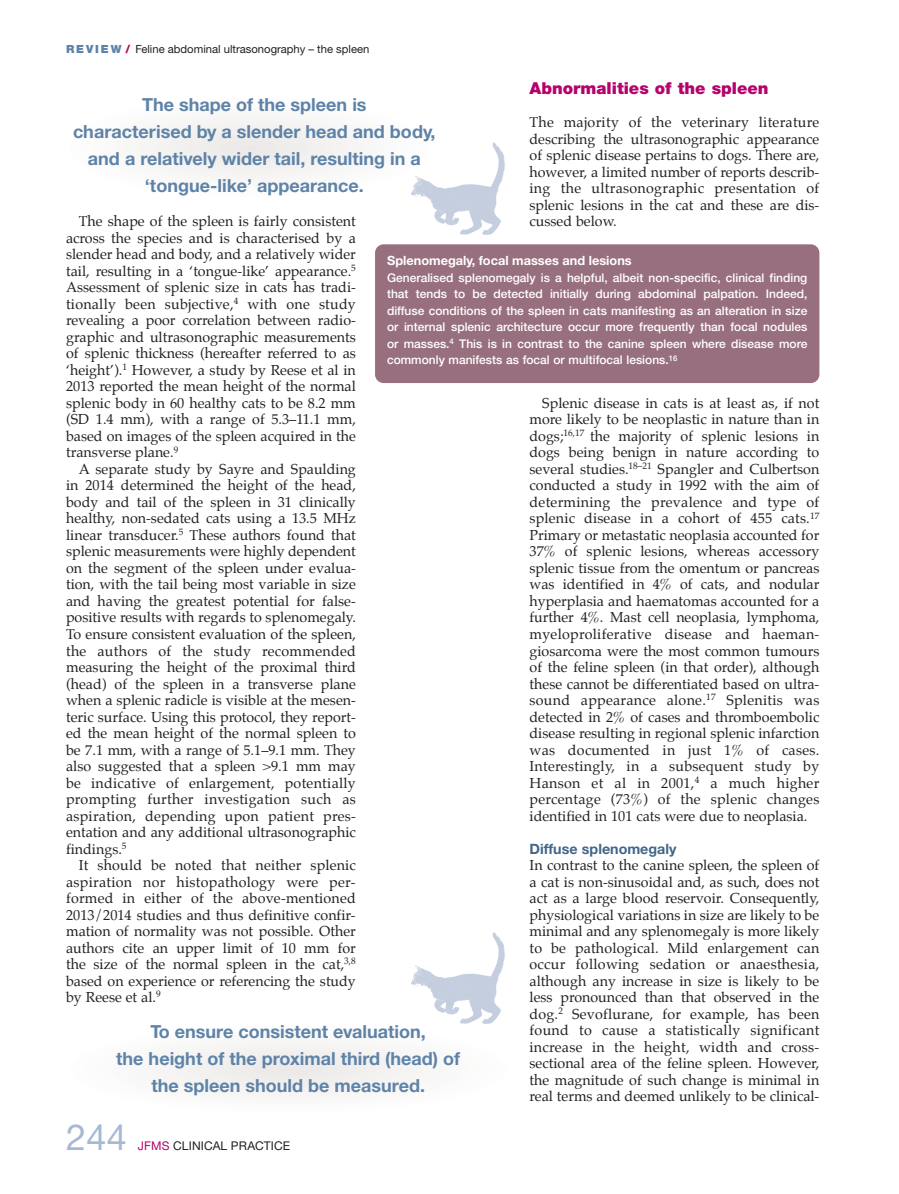
<style>
.page{position:relative;width:899px;height:1194px;background:#fff}
.page>*{position:absolute;margin:0;border:0;box-sizing:border-box;transform-origin:0 0}
.t1{font:36px "Helvetica Neue CE";color:#a6b8d3}
.t2{font:700 18px/27px "Helvetica Neue CE";color:#5e83a8;text-align:center}
.t3{font:900 16.5px "Helvetica Neue CE";color:#b6036c}
.t4{font:14.25px/16.5px "Palatino";color:#231f20;text-align:justify}
.t5{font:700 14.25px "Helvetica Neue CE";color:#426688}
.t6{font:700 12.75px "Helvetica Neue CE";color:#fff}
.t7{font:500 12px/16.5px "Helvetica Neue CE";color:#fff;text-align:justify}
.t8{font:12px "Helvetica Neue CE";letter-spacing:.01em;color:#231f20}
.t9{font:11.25px "Helvetica Neue CE";color:#231f20}
.s1{font-weight:900;color:#5e83a8}
.s2{font-weight:900;color:#b6036c}
.s3{color:#b6036c}
</style>
<div class="page">
<div style="left:139px;top:117px;width:220px;height:61px;background:#f5f3f2"></div>
<img style="left:411px;top:142px;width:94px;height:93px">
<div style="left:155px;top:1042px;width:268px;height:54px;background:#f5f3f2"></div>
<img style="left:411px;top:932px;width:94px;height:92px">
<div style="left:375px;top:244px;width:444px;height:139px;background:#986f7e;border-radius:9px"></div>
<p class="t9" style="left:66px;top:45px;width:305px"><span class="s1">R E V I E W</span> <span class="s2">/</span> Feline abdominal ultrasonography – the spleen</p>
<p class="t3" style="left:529px;top:82px;width:240px">Abnormalities of the spleen</p>
<p class="t4" style="left:529px;top:115px;width:291px">The majority of the veterinary literature describing the ultrasonographic appearance of splenic disease pertains to dogs. There are, however, a limited number of reports describ&shy;ing the ultrasonographic presentation of splenic lesions in the cat and these are dis&shy;cussed below.</p>
<p class="t2" style="left:73px;top:92px;width:364px">The shape of the spleen is<br>characterised by a slender head and body, and a relatively wider tail, resulting in a ‘tongue-like’ appearance.</p>
<p class="t4" style="left:66px;top:214px;width:291px;text-indent:13px">The shape of the spleen is fairly consistent across the species and is characterised by a slender head and body, and a relatively wider tail, resulting in a ‘tongue-like’ appearance.<sup>5<br></sup>Assessment of splenic size in cats has tradi&shy;tionally been subjective,<sup>4</sup> with one study revealing a poor correlation between radio&shy;graphic and ultrasonographic measurements of splenic thickness (hereafter referred to as ‘height’).<sup>1</sup> However, a study by Reese et al in 2013 reported the mean height of the normal splenic body in 60 healthy cats to be 8.2 mm (SD 1.4 mm), with a range of 5.3–11.1 mm, based on images of the spleen acquired in the transverse plane.<sup>9</sup></p>
<p class="t4" style="left:66px;top:462px;width:291px;text-indent:13px">A separate study by Sayre and Spaulding in 2014 determined the height of the head, body and tail of the spleen in 31 clinically healthy, non-sedated cats using a 13.5 MHz linear transducer.<sup>5</sup> These authors found that splenic measurements were highly dependent on the segment of the spleen under evalua&shy;tion, with the tail being most variable in size and having the greatest potential for false&shy;positive results with regards to splenomegaly.<br>To ensure consistent evaluation of the spleen, the authors of the study recommended measuring the height of the proximal third (head) of the spleen in a transverse plane when a splenic radicle is visible at the mesen&shy;teric surface. Using this protocol, they report&shy;ed the mean height of the normal spleen to be 7.1 mm, with a range of 5.1–9.1 mm. They also suggested that a spleen &gt;9.1 mm may be indicative of enlargement, potentially prompting further investigation such as aspiration, depending upon patient pres - entation and any additional ultrasonographic findings.<sup>5</sup></p>
<p class="t4" style="left:66px;top:858px;width:291px;text-indent:13px">It should be noted that neither splenic aspiration nor histopathology were per&shy;formed in either of the above-mentioned 2013/2014 studies and thus definitive confir&shy;mation of normality was not possible. Other authors cite an upper limit of 10 mm for the size of the normal spleen in the cat,<sup>3,8 </sup>based on experience or referencing the study by Reese et al.<sup>9</sup></p>
<p class="t2" style="left:116px;top:1020px;width:345px">To ensure consistent evaluation,<br>the height of the proximal third (head) of the spleen should be measured.</p>
<p class="t6" style="left:387px;top:256px;width:246px">Splenomegaly, focal masses and lesions</p>
<p class="t7" style="left:387px;top:271px;width:421px">Generalised splenomegaly is a helpful, albeit non-specific, clinical finding that tends to be detected initially during abdominal palpation. Indeed, diffuse conditions of the spleen in cats manifesting as an alteration in size or internal splenic architecture occur more frequently than focal nodules or masses.<sup>4</sup> This is in contrast to the canine spleen where disease more commonly manifests as focal or multifocal lesions.<sup>16</sup></p>
<p class="t4" style="left:529px;top:396px;width:291px;text-indent:13px">Splenic disease in cats is at least as, if not more likely to be neoplastic in nature than in dogs;<sup>16,17</sup> the majority of splenic lesions in dogs being benign in nature according to several studies.<sup>18–21</sup> Spangler and Culbertson conducted a study in 1992 with the aim of determining the prevalence and type of splenic disease in a cohort of 455 cats.<sup>17<br></sup>Primary or metastatic neoplasia accounted for 37% of splenic lesions, whereas accessory splenic tissue from the omentum or pancreas was identified in 4% of cats, and nodular hyperplasia and haematomas accounted for a further 4%. Mast cell neoplasia, lymphoma, myeloproliferative disease and haeman&shy;giosarcoma were the most common tumours of the feline spleen (in that order), although these cannot be differentiated based on ultra&shy;sound appearance alone.<sup>17</sup> Splenitis was detected in 2% of cases and thromboembolic disease resulting in regional splenic infarction was documented in just 1% of cases.<br>Interestingly, in a subsequent study by Hanson et al in 2001,<sup>4</sup> a much higher percentage (73%) of the splenic changes identified in 101 cats were due to neoplasia.</p>
<p class="t5" style="left:529px;top:843px;width:148px">Diffuse splenomegaly</p>
<p class="t4" style="left:529px;top:858px;width:291px">In contrast to the canine spleen, the spleen of a cat is non-sinusoidal and, as such, does not act as a large blood reservoir. Consequently, physiological variations in size are likely to be minimal and any splenomegaly is more likely to be pathological. Mild enlargement can occur following sedation or anaesthesia, although any increase in size is likely to be less pronounced than that observed in the dog.<sup>2</sup> Sevoflurane, for example, has been found to cause a statistically significant increase in the height, width and cross&shy;sectional area of the feline spleen. However, the magnitude of such change is minimal in real terms and deemed unlikely to be clinical-</p>
<h1 class="t1" style="left:66px;top:1123px;width:62px">244</h1>
<p class="t8" style="left:138px;top:1141px;width:154px"><span class="s3">JFMS</span> CLINICAL PRACTICE</p>
</div>
